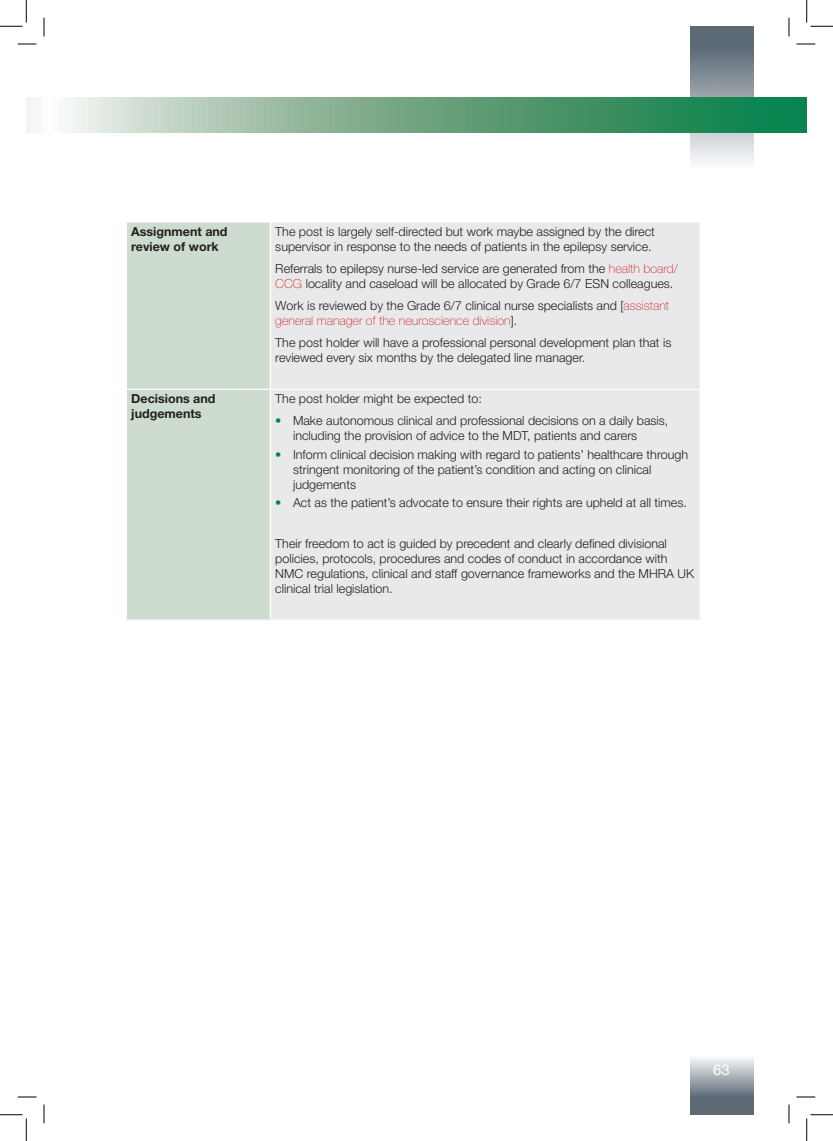
<style>
.page{position:relative;width:833px;height:1141px;background:#fff}
.page>*{position:absolute;margin:0;border:0;box-sizing:border-box;transform-origin:0 0}
.t1{font:15px "Helvetica Neue LT Std";color:#fff}
.Body_Text{font:300 12.5px/15px "Helvetica Neue LT Std";color:#231f20}
.Body_Text_Bold_Paragraph{font:700 12.5px/15px "Helvetica Neue LT Std";color:#231f20}
.s1{font-weight:100;color:#d1232a}
.s2{font-weight:100;color:#04844f}
</style>
<div class="page">
<svg style="left:690px;top:26px;width:63px;height:136px;background:#929ca4"></svg>
<svg style="left:690px;top:1058px;width:63px;height:56px;background:#919aa2"></svg>
<svg style="left:26px;top:97px;width:780px;height:36px;background:#76ae8d"></svg>
<div style="left:127px;top:222px;width:142px;height:397px;background:#cddcce"></div>
<div style="left:271px;top:222px;width:428px;height:397px;background:#e9e9eb"></div>
<hr style="left:125px;top:388px;width:145px;height:2px;background:#fff">
<hr style="left:270px;top:388px;width:430px;height:2px;background:#fff">
<svg style="left:18px;top:43px;width:18px;height:2px"></svg>
<svg style="left:796px;top:43px;width:18px;height:2px"></svg>
<svg style="left:18px;top:1096px;width:18px;height:1px"></svg>
<svg style="left:796px;top:1096px;width:18px;height:1px"></svg>
<svg style="left:43px;top:18px;width:2px;height:18px"></svg>
<svg style="left:43px;top:1104px;width:2px;height:19px"></svg>
<svg style="left:788px;top:18px;width:1px;height:18px"></svg>
<svg style="left:788px;top:1104px;width:1px;height:19px"></svg>
<svg style="left:0;top:0;width:27px;height:27px"></svg>
<svg style="left:0;top:1114px;width:27px;height:26px"></svg>
<svg style="left:806px;top:0;width:26px;height:27px"></svg>
<svg style="left:806px;top:1114px;width:26px;height:26px"></svg>
<p class="Body_Text_Bold_Paragraph" style="left:131px;top:223px;width:98px">Assignment and review of work</p>
<p class="Body_Text" style="left:275px;top:223px;width:381px">The post is largely self-directed but work maybe assigned by the direct supervisor in response to the needs of patients in the epilepsy service.</p>
<p class="Body_Text" style="left:275px;top:261px;width:404px">Referrals to epilepsy nurse-led service are generated from the <span class="s1">health board/<br>CCG</span> locality and caseload will be allocated by Grade 6/7 ESN colleagues.</p>
<p class="Body_Text" style="left:275px;top:298px;width:395px">Work is reviewed by the Grade 6/7 clinical nurse specialists and [<span class="s1">assistant general manager of the neuroscience division</span>].</p>
<p class="Body_Text" style="left:275px;top:335px;width:397px">The post holder will have a professional personal development plan that is reviewed every six months by the delegated line manager.</p>
<p class="Body_Text_Bold_Paragraph" style="left:131px;top:391px;width:86px">Decisions and judgements</p>
<p class="Body_Text" style="left:275px;top:391px;width:208px">The post holder might be expected to:</p>
<p class="Body_Text" style="left:293px;top:413px;width:376px;text-indent:-18px"><span class="s2">•</span> Make autonomous clinical and professional decisions on a daily basis, including the provision of advice to the MDT, patients and carers</p>
<p class="Body_Text" style="left:293px;top:446px;width:396px;text-indent:-18px"><span class="s2">•</span> Inform clinical decision making with regard to patients’ healthcare through stringent monitoring of the patient’s condition and acting on clinical judgements</p>
<p class="Body_Text" style="left:275px;top:495px;width:413px"><span class="s2">•</span> Act as the patient’s advocate to ensure their rights are upheld at all times.</p>
<p class="Body_Text" style="left:275px;top:536px;width:420px">Their freedom to act is guided by precedent and clearly defined divisional policies, protocols, procedures and codes of conduct in accordance with NMC regulations, clinical and staff governance frameworks and the MHRA UK clinical trial legislation.</p>
<p class="t1" style="left:712px;top:1060px;width:18px">63</p>
</div>
